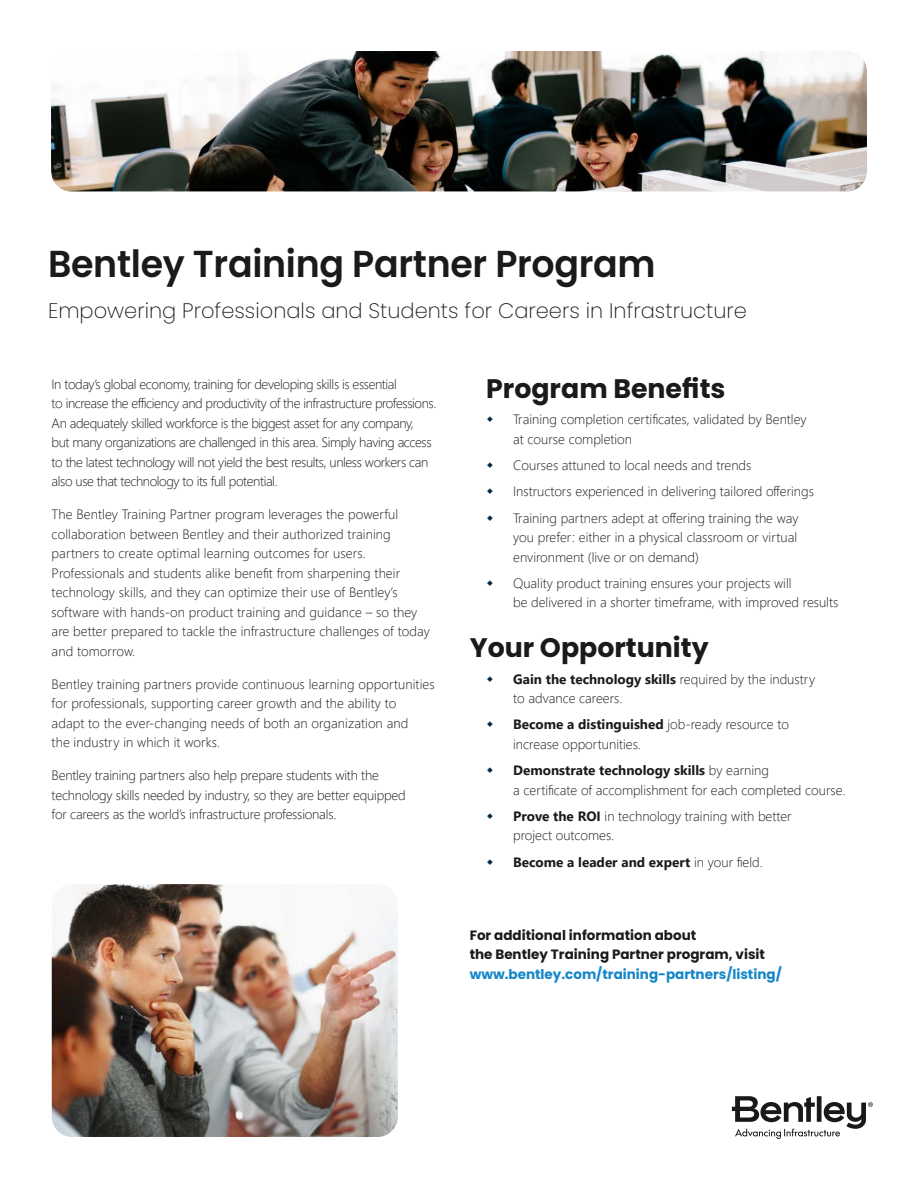
<style>
.page{position:relative;width:918px;height:1188px;background:#fff}
.page>*{position:absolute;margin:0;border:0;box-sizing:border-box;transform-origin:0 0}
.t1{font:600 37.5px "Poppins";letter-spacing:-.01em;color:#1a1a1a}
.Bullets{font:700 26.85px "Poppins";color:#1a1a1a}
.S__Body_Sub-Heads{font:700 26.85px "Poppins";color:#1a1a1a}
.Subtitle{font:200 21px "Poppins";color:#1a1a1a}
.S__Body_copy{font:300 13.5px/19.5px "Segoe UI";color:#1a1a1a}
.S__Body_copy-2{font:300 13.5px/19.5px "Segoe UI";letter-spacing:-.03em;color:#1a1a1a}
.S__Body_copy-3{font:700 13.5px/19.5px "Poppins";color:#1a1a1a}
.t2{font:700 13.5px "Segoe UI";color:#1a1a1a}
.s1{font-weight:700}
.s2{font-weight:300}
.s3{color:#1486c8}
</style>
<div class="page">
<svg style="left:732px;top:1096px;width:141px;height:43px"></svg>
<img style="left:52px;top:884px;width:346px;height:253px">
<img style="left:51px;top:51px;width:816px;height:140px">
<p class="t1" style="left:48px;top:242px;width:609px">Bentley Training Partner Program</p>
<p class="Subtitle" style="left:48px;top:298px;width:700px">Empowering Professionals and Students for Careers in Infrastructure</p>
<p class="S__Body_copy-2" style="left:52px;top:373px;width:386px">In today’s global economy, training for developing skills is essential<br>to increase the efficiency and productivity of the infrastructure professions.<br>An adequately skilled workforce is the biggest asset for any company,<br>but many organizations are challenged in this area. Simply having access to the latest technology will not yield the best results, unless workers can also use that technology to its full potential.</p>
<p class="S__Body_copy" style="left:52px;top:503px;width:380px">The Bentley Training Partner program leverages the powerful collaboration between Bentley and their authorized training partners to create optimal learning outcomes for users.<br>Professionals and students alike benefit from sharpening their technology skills, and they can optimize their use of Bentley’s software with hands-on product training and guidance – so they are better prepared to tackle the infrastructure challenges of today and tomorrow.</p>
<p class="S__Body_copy" style="left:52px;top:673px;width:385px">Bentley training partners provide continuous learning opportunities for professionals, supporting career growth and the ability to<br>adapt to the ever-changing needs of both an organization and<br>the industry in which it works.</p>
<p class="S__Body_copy" style="left:52px;top:764px;width:355px">Bentley training partners also help prepare students with the technology skills needed by industry, so they are better equipped for careers as the world’s infrastructure professionals.</p>
<p class="Bullets" style="left:486px;top:373px;width:241px">Program Benefits</p>
<p class="S__Body_copy" style="left:513px;top:409px;width:295px">Training completion certificates, validated by Bentley at course completion</p>
<p class="S__Body_copy" style="left:513px;top:454px;width:240px">Courses attuned to local needs and trends</p>
<p class="S__Body_copy" style="left:513px;top:481px;width:302px">Instructors experienced in delivering tailored offerings</p>
<p class="S__Body_copy" style="left:513px;top:507px;width:287px;text-align:justify">Training partners adept at offering training the way you prefer: either in a physical classroom or virtual environment (live or on demand)</p>
<p class="S__Body_copy" style="left:513px;top:572px;width:327px">Quality product training ensures your projects will<br>be delivered in a shorter timeframe, with improved results</p>
<p class="S__Body_Sub-Heads" style="left:470px;top:632px;width:241px">Your Opportunity</p>
<p class="S__Body_copy" style="left:513px;top:668px;width:303px"><span class="s1">Gain the technology skills</span> required by the industry to advance careers.</p>
<p class="S__Body_copy" style="left:513px;top:713px;width:277px"><span class="s1">Become a distinguished</span> job-ready resource to increase opportunities.</p>
<p class="S__Body_copy" style="left:513px;top:759px;width:334px"><span class="s1">Demonstrate technology skills</span> by earning<br>a certificate of accomplishment for each completed course.</p>
<p class="S__Body_copy" style="left:513px;top:805px;width:280px"><span class="s1">Prove the ROI</span> in technology training with better project outcomes.</p>
<p class="t2" style="left:513px;top:849px;width:251px">Become a leader and expert <span class="s2">in your field.</span></p>
<p class="S__Body_copy-3" style="left:470px;top:925px;width:314px">For additional information about<br>the Bentley Training Partner program, visit <span class="s3">www.bentley.com/training-partners/listing/</span></p>
</div>
